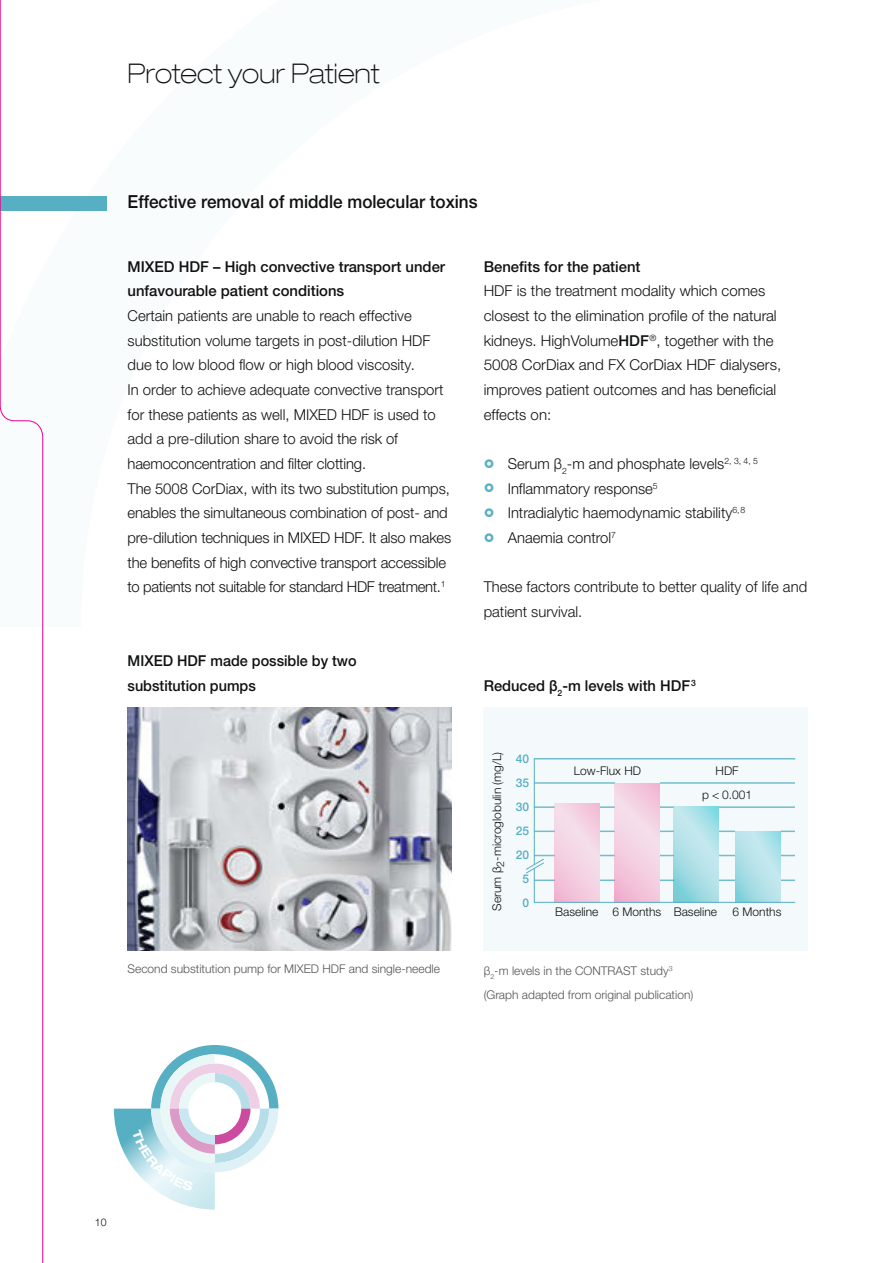
<style>
.page{position:relative;width:893px;height:1263px;background:#fff}
.page>*{position:absolute;margin:0;border:0;box-sizing:border-box;transform-origin:0 0}
.t1{font:100 expanded 27px "Helvetica Neue LT Com";color:#101111}
.t2{font:500 18px "Helvetica Neue LTW1 G";color:#101111;scale:.95 1}
.t3{font:300 15px/24.6px "Helvetica Neue LTW1 G";color:#101111}
.t4{font:500 15px/24.6px "Helvetica Neue LTW1 G";color:#101111}
.t5{font:500 15px/24.6px "Helvetica Neue LTW1 G";color:#101111;scale:.96 1}
.t6{font:300 12px/24.6px "Helvetica Neue LTW1 G";color:#545453}
.t7{font:300 12px/24px "Helvetica Neue LTW1 G";color:#101111;text-align:center}
.t8{font:500 12px/24px "Helvetica Neue LTW1 G";color:#56afc2;text-align:center}
.t9{font:300 10.5px "Helvetica Neue LTW1 G";color:#101111}
.s1{font-weight:500}
</style>
<div class="page">
<div style="left:0;top:196px;width:106px;height:14px;background:#56afc2"></div>
<div style="left:484px;top:708px;width:324px;height:243px;background:#f4fafb"></div>
<hr style="left:534px;top:782px;width:261px;height:2px;background:#56afc2">
<hr style="left:534px;top:806px;width:261px;height:2px;background:#56afc2">
<div style="left:532px;top:827px;width:274px;height:17px;background:#101111;opacity:.19"></div>
<hr style="left:534px;top:830px;width:261px;height:2px;background:#56afc2">
<div style="left:532px;top:852px;width:274px;height:16px;background:#101111;opacity:.19"></div>
<hr style="left:534px;top:855px;width:261px;height:1px;background:#56afc2">
<div style="left:532px;top:755px;width:274px;height:16px;background:#101111;opacity:.19"></div>
<hr style="left:534px;top:758px;width:261px;height:1px;background:#56afc2">
<svg style="left:555px;top:803px;width:45px;height:55px;background:#f4d4e4"></svg>
<div style="left:735px;top:825px;width:45px;height:77px;background:#f4fafb"></div>
<svg style="left:735px;top:831px;width:45px;height:27px"></svg>
<div style="left:674px;top:804px;width:44px;height:98px;background:linear-gradient(to right,#cce9ee,#76d7e2)"></div>
<svg style="left:674px;top:807px;width:44px;height:51px;background:#b3e3ea"></svg>
<svg style="left:615px;top:783px;width:45px;height:75px;background:#f4d2e3"></svg>
<hr style="left:534px;top:758px;width:1px;height:107px;background:#56afc2">
<svg style="left:526px;top:858px;width:270px;height:45px"></svg>
<img style="left:128px;top:707px;width:324px;height:244px">
<svg style="left:0;top:0;width:43px;height:1263px"></svg>
<svg style="left:114px;top:1045px;width:164px;height:164px"></svg>
<h1 class="t1" style="left:128px;top:57px;width:254px">Protect your Patient</h1>
<p class="t2" style="left:128px;top:191px;width:370px">Effective removal of middle molecular toxins</p>
<p class="t4" style="left:128px;top:254px;width:319px">MIXED HDF – High convective transport under unfavourable patient conditions</p>
<p class="t3" style="left:128px;top:303px;width:325px">Certain patients are unable to reach effective substitution volume targets in post-dilution HDF due to low blood flow or high blood viscosity.<br>In order to achieve adequate convective transport for these patients as well, MIXED HDF is used to add a pre-dilution share to avoid the risk of haemoconcentration and filter clotting.<br>The 5008 CorDiax, with its two substitution pumps, enables the simultaneous combination of post- and pre-dilution techniques in MIXED HDF. It also makes the benefits of high convective transport accessible to patients not suitable for standard HDF treatment.<sup>1</sup></p>
<p class="t5" style="left:128px;top:649px;width:240px">MIXED HDF made possible by two substitution pumps</p>
<p class="t6" style="left:128px;top:957px;width:314px">Second substitution pump for MIXED HDF and single-needle</p>
<p class="t4" style="left:484px;top:254px;width:158px">Benefits for the patient</p>
<p class="t3" style="left:484px;top:279px;width:299px">HDF is the treatment modality which comes closest to the elimination profile of the natural kidneys. HighVolume<span class="s1">HDF</span><sup>®</sup>, together with the 5008 CorDiax and FX CorDiax HDF dialysers, improves patient outcomes and has beneficial effects on:</p>
<p class="t3" style="left:508px;top:451px;width:252px">Serum β<sub>2</sub>-m and phosphate levels<sup>2,</sup> <sup>3,</sup> <sup>4,</sup> <sup>5<br></sup>Inflammatory response<sup>5<br></sup>Intradialytic haemodynamic stability<sup>6,8<br></sup>Anaemia control<sup>7</sup></p>
<p class="t3" style="left:484px;top:575px;width:325px">These factors contribute to better quality of life and patient survival.</p>
<p class="t4" style="left:484px;top:673px;width:214px">Reduced β<sub>2</sub>-m levels with HDF<sup>3</sup></p>
<p class="t7" style="left:485px;top:911px;width:161px;rotate:-90deg">Serum β<sub>2</sub>-microglobulin (mg/L)</p>
<p class="t8" style="left:516px;top:746px;width:15px">40<br>35<br>30<br>25<br>20<br>5<br>0</p>
<p class="t7" style="left:574px;top:758px;width:69px">Low-Flux HD</p>
<p class="t7" style="left:702px;top:758px;width:52px">HDF<br>p &lt; 0.001</p>
<p class="t7" style="left:555px;top:899px;width:163px">Baseline 6 Months Baseline</p>
<p class="t7" style="left:733px;top:899px;width:50px">6 Months</p>
<p class="t6" style="left:484px;top:958px;width:211px">β<sub>2</sub>-m levels in the CONTRAST study<sup>3 </sup>(Graph adapted from original publication)</p>
<p class="t9" style="left:95px;top:1215px;width:13px">10</p>
</div>
